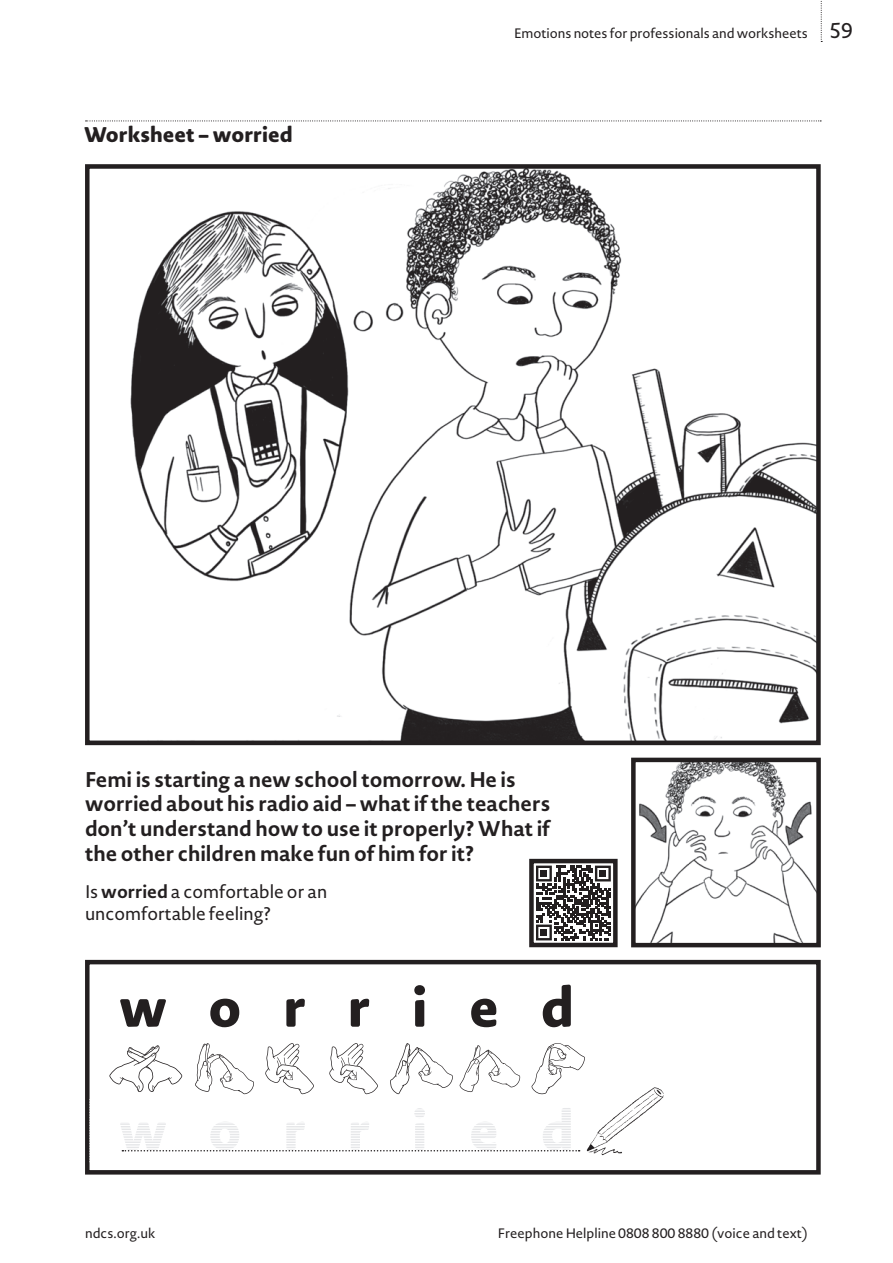
<style>
.page{position:relative;width:893px;height:1263px;background:#fff}
.page>*{position:absolute;margin:0;border:0;box-sizing:border-box;transform-origin:0 0}
.t1{font:800 54px "Novel Sans Rd Pro";letter-spacing:.77em;color:#e6e7e9}
.t2{font:800 54px "Novel Sans Rd Pro";letter-spacing:.77em;color:#231f20}
.t3{font:700 21px/24.8px "Novel Sans Pro";color:#231f20}
.t4{font:800 21px "Novel Sans Rd Pro";color:#231f20}
.t5{font:21px "Novel Sans Pro";color:#231f20}
.t6{font:18px/21.8px "Novel Sans Pro";color:#231f20}
.t7{font:13.5px "Novel Sans Pro";letter-spacing:-.005em;color:#231f20}
.s1{font-weight:700}
</style>
<div class="page">
<svg style="left:86px;top:120px;width:735px;height:1px"></svg>
<img style="left:130px;top:169px;width:686px;height:571px">
<div style="left:85px;top:164px;width:736px;height:581px;border:4px solid #231f20"></div>
<img style="left:636px;top:763px;width:180px;height:179px">
<div style="left:631px;top:758px;width:190px;height:189px;border:4px solid #231f20"></div>
<div style="left:85px;top:960px;width:736px;height:214px;border:4px solid #231f20"></div>
<img style="left:550px;top:1087px;width:116px;height:88px">
<svg style="left:122px;top:1150px;width:458px;height:1px"></svg>
<svg style="left:195px;top:1043px;width:59px;height:51px"></svg>
<svg style="left:460px;top:1045px;width:60px;height:47px"></svg>
<svg style="left:265px;top:1043px;width:49px;height:51px"></svg>
<svg style="left:329px;top:1043px;width:49px;height:51px"></svg>
<svg style="left:532px;top:1043px;width:53px;height:51px"></svg>
<svg style="left:390px;top:1043px;width:63px;height:51px"></svg>
<svg style="left:109px;top:1045px;width:73px;height:47px"></svg>
<svg style="left:536px;top:865px;width:75px;height:76px"></svg>
<svg style="left:536px;top:866px;width:75px;height:74px"></svg>
<div style="left:540px;top:870px;width:7px;height:7px;background:#231f20"></div>
<div style="left:599px;top:870px;width:7px;height:7px;background:#231f20"></div>
<div style="left:540px;top:929px;width:7px;height:7px;background:#231f20"></div>
<div style="left:529px;top:859px;width:89px;height:88px;border:4px solid #231f20"></div>
<svg style="left:821px;top:1px;width:1px;height:41px"></svg>
<p class="t4" style="left:84px;top:119px;width:210px">Worksheet – worried</p>
<p class="t7" style="left:514px;top:24px;width:295px">Emotions notes for professionals and worksheets</p>
<p class="t5" style="left:829px;top:16px;width:25px">59</p>
<p class="t3" style="left:85px;top:766px;width:467px">Femi is starting a new school tomorrow. He is worried about his radio aid – what if the teachers don’t understand how to use it properly? What if the other children make fun of him for it?</p>
<p class="t6" style="left:85px;top:880px;width:244px">Is <span class="s1">worried</span> a comfortable or an uncomfortable feeling?</p>
<h1 class="t2" style="left:119px;top:967px;width:456px">worried</h1>
<h1 class="t1" style="left:119px;top:1090px;width:456px">worried</h1>
<p class="t7" style="left:85px;top:1223px;width:72px">ndcs.org.uk</p>
<p class="t7" style="left:498px;top:1223px;width:311px">Freephone Helpline 0808 800 8880 (voice and text)</p>
</div>
